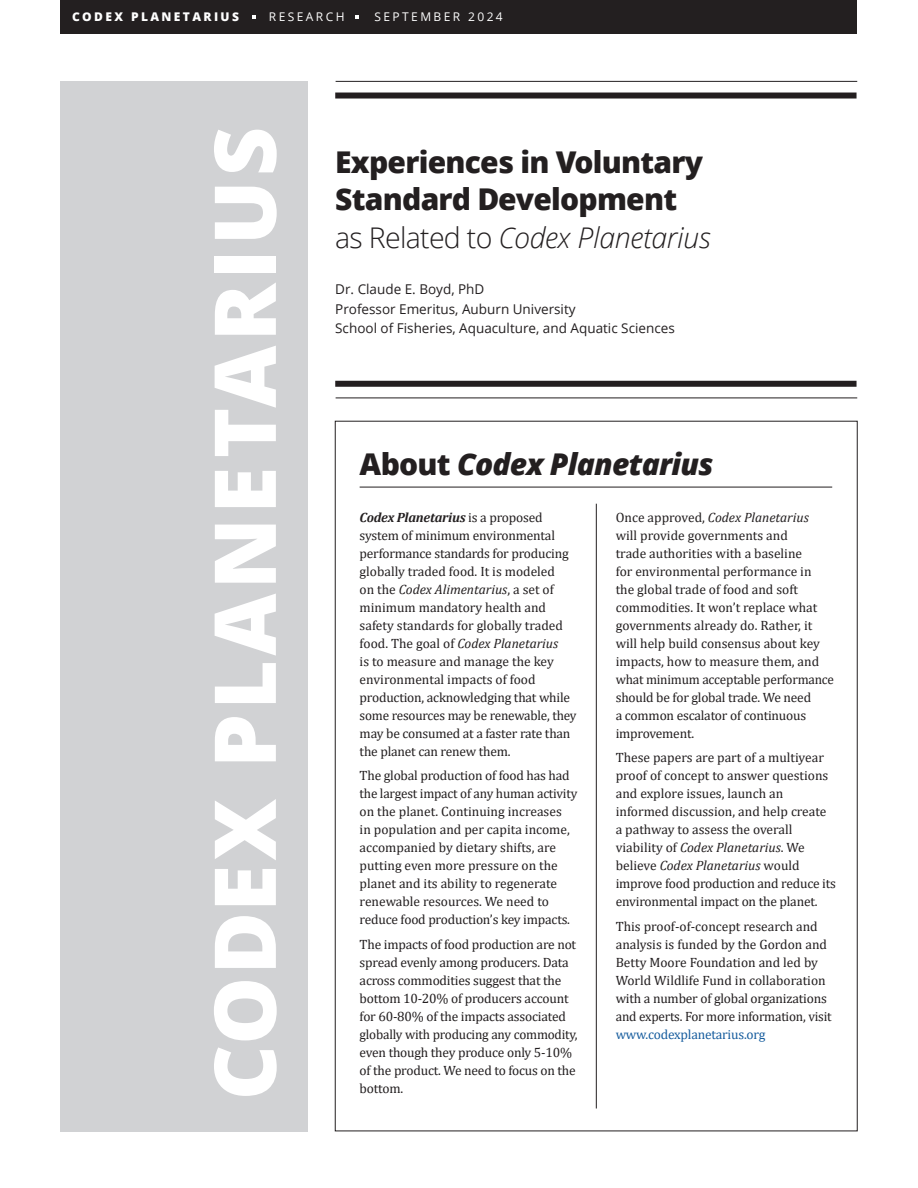
<style>
.page{position:relative;width:918px;height:1188px;background:#fff}
.page>*{position:absolute;margin:0;border:0;box-sizing:border-box;transform-origin:0 0}
.t1{font:800 85.5px "Open Sans";letter-spacing:.05em;color:#fff}
.t2{font:800 30px/37.5px "Open Sans";letter-spacing:-.025em;color:#231f20}
.t3{font:italic 800 30px "Open Sans";letter-spacing:-.025em;color:#231f20}
.t4{font:italic 300 28.5px "Open Sans";letter-spacing:-.01em;color:#231f20}
.t5{font:13.5px/18px "Cambria";letter-spacing:-.015em;color:#231f20}
.t6{font:13.5px/19.5px "Open Sans";color:#231f20}
.t7{font:12px "Open Sans";letter-spacing:.2em;color:#fff}
.t8{font:800 12px "Open Sans";letter-spacing:.2em;color:#fff}
.s1{font-style:normal}
.s2{font-weight:700;font-style:italic}
.s3{font-style:italic}
.s4{color:#175d9e}
</style>
<div class="page">
<hr style="left:596px;top:504px;width:1px;height:604px;background:#231f20">
<div style="left:61px;top:81px;width:247px;height:1050px;background:#d1d2d4"></div>
<div style="left:61px;top:0;width:796px;height:34px;background:#231f20"></div>
<svg style="left:252px;top:15px;width:4px;height:4px"></svg>
<svg style="left:355px;top:15px;width:4px;height:4px"></svg>
<div style="left:335px;top:93px;width:522px;height:6px;background:#231f20"></div>
<hr style="left:336px;top:81px;width:521px;height:1px;background:#231f20">
<div style="left:335px;top:381px;width:522px;height:6px;background:#231f20"></div>
<hr style="left:336px;top:398px;width:521px;height:1px;background:#231f20">
<hr style="left:360px;top:487px;width:472px;height:1px;background:#231f20">
<p class="t8" style="left:72px;top:8px;width:168px">CODEX PLANETARIUS</p>
<p class="t7" style="left:269px;top:9px;width:77px">RESEARCH</p>
<p class="t7" style="left:375px;top:9px;width:130px">SEPTEMBER 2024</p>
<p class="t1" style="left:180px;top:1100px;width:975px;rotate:-90deg">CODEX PLANETARIUS</p>
<p class="t2" style="left:335px;top:141px;width:369px">Experiences in Voluntary<br>Standard Development</p>
<p class="t4" style="left:335px;top:218px;width:377px"><span class="s1">as Related to</span> Codex Planetarius</p>
<p class="t6" style="left:335px;top:279px;width:341px">Dr. Claude E. Boyd, PhD<br>Professor Emeritus, Auburn University<br>School of Fisheries, Aquaculture, and Aquatic Sciences</p>
<p class="t3" style="left:360px;top:441px;width:355px"><span class="s1">About</span> Codex Planetarius</p>
<p class="t5" style="left:360px;top:508px;width:218px"><span class="s2">Codex Planetarius</span> is a proposed system of minimum environmental performance standards for producing globally traded food. It is modeled<br>on the <span class="s3">Codex Alimentarius</span>, a set of minimum mandatory health and safety standards for globally traded food. The goal of <span class="s3">Codex Planetarius<br></span>is to measure and manage the key environmental impacts of food production, acknowledging that while some resources may be renewable, they may be consumed at a faster rate than the planet can renew them.</p>
<p class="t5" style="left:360px;top:767px;width:219px">The global production of food has had the largest impact of any human activity on the planet. Continuing increases<br>in population and per capita income, accompanied by dietary shifts, are putting even more pressure on the planet and its ability to regenerate renewable resources. We need to reduce food production’s key impacts.</p>
<p class="t5" style="left:360px;top:936px;width:219px">The impacts of food production are not spread evenly among producers. Data across commodities suggest that the bottom 10-20% of producers account for 60-80% of the impacts associated globally with producing any commodity, even though they produce only 5-10% of the product. We need to focus on the</p>
<p class="t5" style="left:616px;top:508px;width:220px">Once approved, <span class="s3">Codex Planetarius<br></span>will provide governments and<br>trade authorities with a baseline<br>for environmental performance in<br>the global trade of food and soft commodities. It won’t replace what governments already do. Rather, it will help build consensus about key impacts, how to measure them, and what minimum acceptable performance should be for global trade. We need<br>a common escalator of continuous improvement.</p>
<p class="t5" style="left:616px;top:749px;width:222px">These papers are part of a multiyear proof of concept to answer questions and explore issues, launch an informed discussion, and help create a pathway to assess the overall viability of <span class="s3">Codex Planetarius</span>. We believe <span class="s3">Codex Planetarius</span> would improve food production and reduce its environmental impact on the planet.</p>
<p class="t5" style="left:616px;top:918px;width:218px">This proof-of-concept research and analysis is funded by the Gordon and Betty Moore Foundation and led by World Wildlife Fund in collaboration with a number of global organizations and experts. For more information, visit <span class="s4">www.codexplanetarius.org</span></p>
<p class="t5" style="left:360px;top:1080px;width:45px">bottom.</p>
</div>
